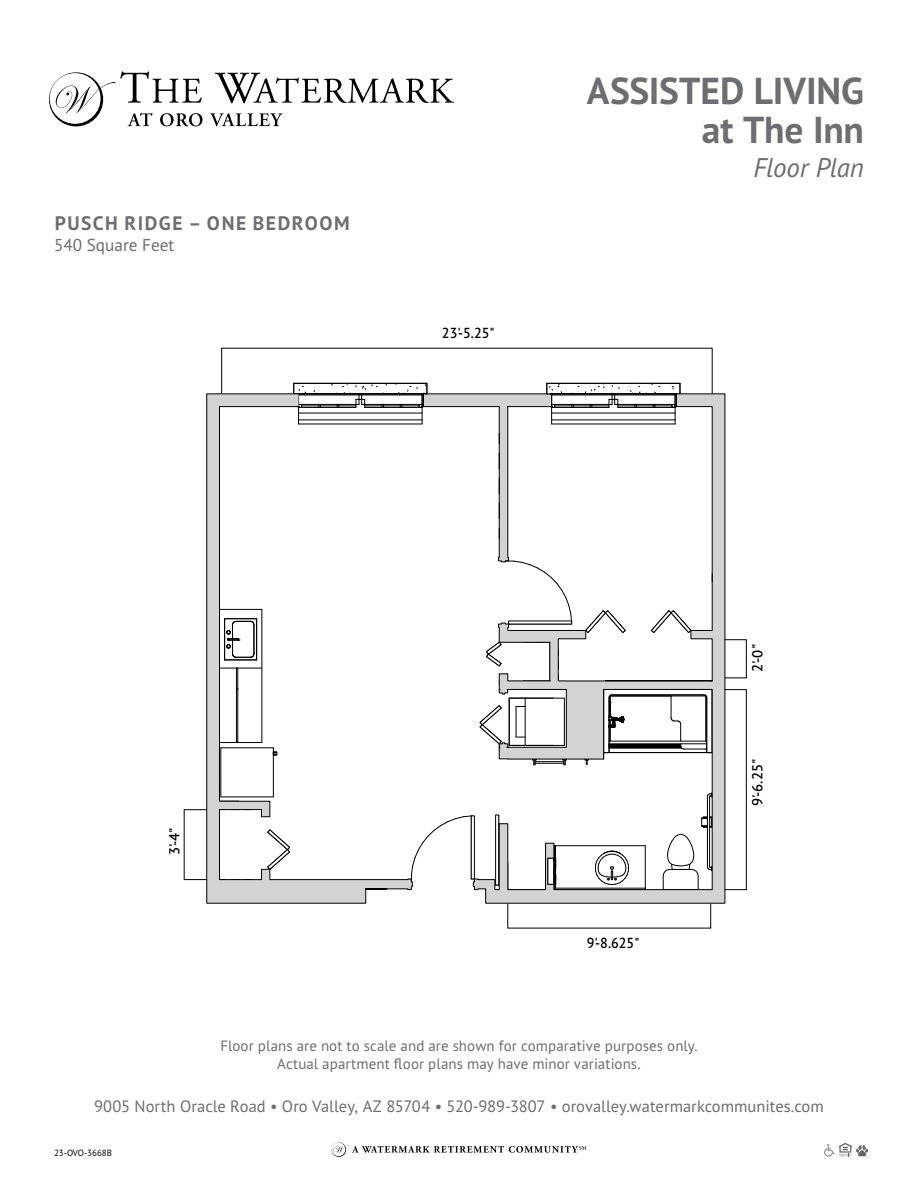
<style>
.page{position:relative;width:918px;height:1188px;background:#fff}
.page>*{position:absolute;margin:0;border:0;box-sizing:border-box;transform-origin:0 0}
.t1{font:700 37.5px/38.7px "PT Sans Pro";color:#6d6e71;text-align:right}
.t2{font:italic 27px "PT Sans Pro";letter-spacing:-.01em;color:#6d6e71}
.t3{font:700 19.5px "PT Sans Pro";letter-spacing:.08em;color:#6d6e71}
.t4{font:17.25px "PT Sans Pro";color:#6d6e71}
.t5{font:16.5px "PT Sans Pro";color:#6d6e71}
.t6{font:15px/18px "PT Sans Pro";letter-spacing:.005em;color:#6d6e71;text-align:center}
.t7{font:600 14.55px "PT Sans Pro";color:#010101;scale:.95 1}
.t8{font:600 14.55px "PT Sans Pro";color:#010101}
.t9{font:9px "PT Sans Pro";color:#000}
</style>
<div class="page">
<svg style="left:215px;top:73px;width:239px;height:30px"></svg>
<svg style="left:49px;top:71px;width:154px;height:55px"></svg>
<svg style="left:210px;top:113px;width:73px;height:13px"></svg>
<svg style="left:824px;top:1143px;width:44px;height:14px"></svg>
<svg style="left:332px;top:1143px;width:254px;height:14px"></svg>
<svg style="left:331px;top:384px;width:56px;height:6px"></svg>
<hr style="left:294px;top:383px;width:129px;height:1px;background:#010101">
<svg style="left:293px;top:383px;width:13px;height:9px"></svg>
<svg style="left:206px;top:394px;width:207px;height:510px"></svg>
<svg style="left:411px;top:816px;width:62px;height:66px"></svg>
<hr style="left:224px;top:619px;width:1px;height:41px;background:#010101">
<hr style="left:225px;top:660px;width:32px;height:1px;background:#010101">
<hr style="left:256px;top:619px;width:1px;height:41px;background:#010101">
<hr style="left:225px;top:618px;width:32px;height:1px;background:#010101">
<svg style="left:227px;top:621px;width:28px;height:37px"></svg>
<svg style="left:473px;top:394px;width:252px;height:510px"></svg>
<svg style="left:395px;top:383px;width:296px;height:250px"></svg>
<div style="left:184px;top:810px;width:23px;height:70px;border:1px solid #010101"></div>
<h3 class="t3" style="left:55px;top:210px;width:296px">PUSCH RIDGE – ONE BEDROOM</h3>
<p class="t4" style="left:54px;top:233px;width:122px">540 Square Feet</p>
<p class="t7" style="left:442px;top:323px;width:57px">23'-5.25"</p>
<h1 class="t1" style="left:587px;top:71px;width:279px">ASSISTED LIVING at The Inn</h1>
<h2 class="t2" style="left:754px;top:150px;width:112px">Floor Plan</h2>
<p class="t8" style="left:165px;top:855px;width:29px;rotate:-90deg">3'-4"</p>
<p class="t7" style="left:587px;top:934px;width:57px">9'-8.625"</p>
<p class="t8" style="left:748px;top:672px;width:29px;rotate:-90deg">2'-0"</p>
<p class="t8" style="left:748px;top:806px;width:49px;rotate:-90deg">9'-6.25"</p>
<p class="t6" style="left:220px;top:1037px;width:479px">Floor plans are not to scale and are shown for comparative purposes only.<br>Actual apartment floor plans may have minor variations.</p>
<p class="t5" style="left:94px;top:1096px;width:731px">9005 North Oracle Road • Oro Valley, AZ 85704 • 520-989-3807 • orovalley.watermarkcommunites.com</p>
<p class="t9" style="left:54px;top:1147px;width:60px">23-OVO-3668B</p>
</div>
